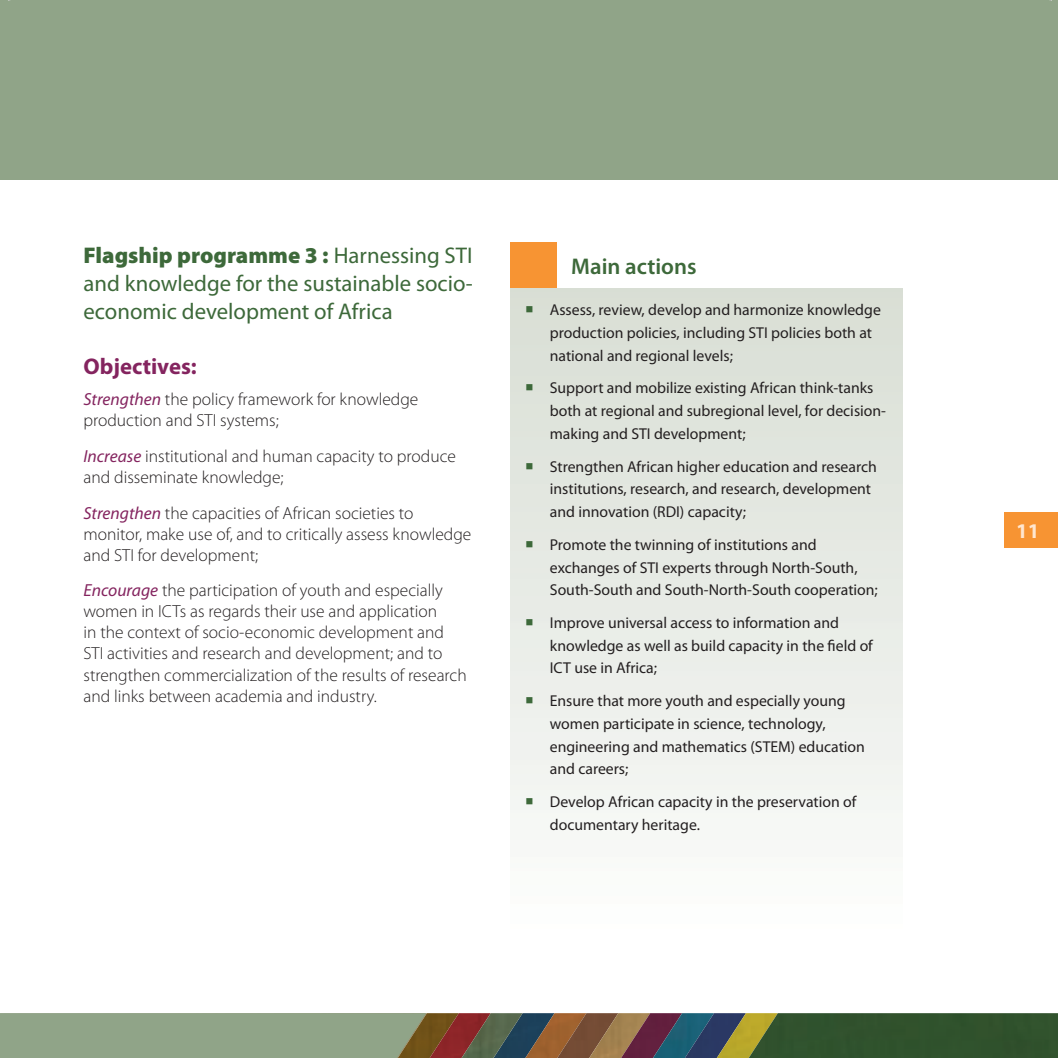
<style>
.page{position:relative;width:1058px;height:1058px;background:#fff}
.page>*{position:absolute;margin:0;border:0;box-sizing:border-box;transform-origin:0 0}
.t1{font:22.75px/28px "Myriad Pro";color:#3d693a;text-align:justify}
.t2{font:700 22.75px "Myriad Pro";color:#84245f}
.t3{font:600 22.75px "Myriad Pro";color:#3d693a}
.t4{font:700 21px "Myriad Pro";color:#ffe6cf}
.t5{font:300 17.5px/21px "Myriad Pro";color:#231f20}
.t6{font:15.75px/22.8px "Myriad Pro";color:#231f20}
.s1{font-weight:900}
.s2{font-weight:400;font-style:italic;color:#84245f}
</style>
<div class="page">
<div style="left:0;top:0;width:1058px;height:179px;background:#90a488"></div>
<img style="left:523px;top:1013px;width:2px;height:45px">
<img style="left:525px;top:1013px;width:32px;height:45px">
<img style="left:426px;top:1013px;width:4px;height:45px">
<img style="left:430px;top:1013px;width:32px;height:45px">
<img style="left:462px;top:1013px;width:61px;height:45px">
<img style="left:557px;top:1013px;width:32px;height:45px">
<img style="left:589px;top:1013px;width:32px;height:45px">
<img style="left:621px;top:1013px;width:32px;height:45px">
<img style="left:653px;top:1013px;width:32px;height:45px">
<img style="left:685px;top:1013px;width:32px;height:45px">
<img style="left:717px;top:1013px;width:32px;height:45px">
<img style="left:749px;top:1013px;width:309px;height:45px">
<div style="left:0;top:1013px;width:426px;height:45px;background:#90a488"></div>
<div style="left:1005px;top:512px;width:53px;height:36px;background:#f79433"></div>
<div style="left:510px;top:242px;width:46px;height:47px;background:#f79433"></div>
<div style="left:510px;top:289px;width:392px;height:662px;background:linear-gradient(to bottom,#d7ddd3,#fdfefd)"></div>
<svg style="left:526px;top:306px;width:6px;height:7px"></svg>
<svg style="left:526px;top:385px;width:6px;height:6px"></svg>
<svg style="left:526px;top:463px;width:6px;height:6px"></svg>
<svg style="left:526px;top:541px;width:6px;height:6px"></svg>
<svg style="left:526px;top:619px;width:6px;height:6px"></svg>
<svg style="left:526px;top:697px;width:6px;height:6px"></svg>
<svg style="left:526px;top:798px;width:6px;height:6px"></svg>
<h1 class="t1" style="left:83px;top:240px;width:391px"><span class="s1">Flagship programme 3 :</span> Harnessing STI and knowledge for the sustainable socio&shy;economic development of Africa</h1>
<h1 class="t2" style="left:83px;top:351px;width:115px">Objectives:</h1>
<p class="t5" style="left:83px;top:388px;width:336px"><span class="s2">Strengthen</span> the policy framework for knowledge production and STI systems;</p>
<p class="t5" style="left:83px;top:445px;width:374px"><span class="s2">Increase</span> institutional and human capacity to produce and disseminate knowledge;</p>
<p class="t5" style="left:83px;top:502px;width:389px"><span class="s2">Strengthen</span> the capacities of African societies to monitor, make use of, and to critically assess knowledge and STI for development;</p>
<p class="t5" style="left:83px;top:580px;width:385px"><span class="s2">Encourage</span> the participation of youth and especially women in ICTs as regards their use and application<br>in the context of socio-economic development and STI activities and research and development; and to strengthen commercialization of the results of research and links between academia and industry.</p>
<h1 class="t3" style="left:571px;top:252px;width:127px">Main actions</h1>
<p class="t6" style="left:550px;top:298px;width:333px">Assess, review, develop and harmonize knowledge production policies, including STI policies both at national and regional levels;</p>
<p class="t6" style="left:550px;top:376px;width:338px">Support and mobilize existing African think-tanks both at regional and subregional level, for decision&shy;making and STI development;</p>
<p class="t6" style="left:550px;top:455px;width:329px">Strengthen African higher education and research institutions, research, and research, development and innovation (RDI) capacity;</p>
<p class="t6" style="left:550px;top:533px;width:330px">Promote the twinning of institutions and exchanges of STI experts through North-South,<br>South-South and South-North-South cooperation;</p>
<p class="t6" style="left:550px;top:611px;width:325px">Improve universal access to information and knowledge as well as build capacity in the field of<br>ICT use in Africa;</p>
<p class="t6" style="left:550px;top:689px;width:317px">Ensure that more youth and especially young women participate in science, technology, engineering and mathematics (STEM) education and careers;</p>
<p class="t6" style="left:550px;top:790px;width:308px">Develop African capacity in the preservation of documentary heritage.</p>
<h2 class="t4" style="left:1016px;top:517px;width:25px">11</h2>
</div>
